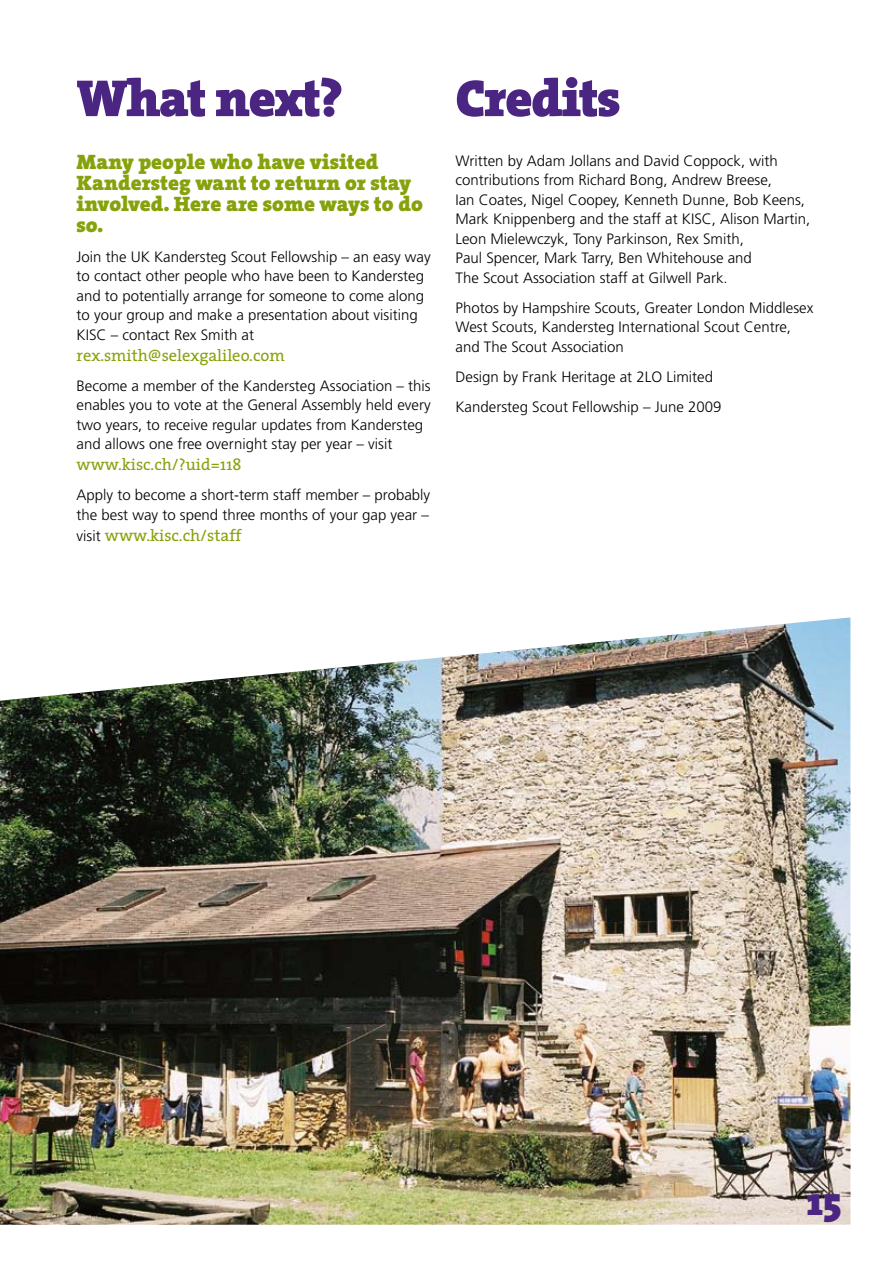
<style>
.page{position:relative;width:893px;height:1263px;background:#fff}
.page>*{position:absolute;margin:0;border:0;box-sizing:border-box;transform-origin:0 0}
.t1{font:900 52.5px "The Serif";letter-spacing:-.03em;color:#4b2582}
.t2{font:900 40.5px "The Serif";color:#4b2582}
.t3{font:900 21px/21px "The Serif";color:#86a20b}
.t4{font:16.5px "The Serif";color:#86a20b}
.t5{font:300 15px/19.5px "Frutiger";color:#000}
.s1{font-family:"Frutiger";font-weight:300;font-size:15px;color:#000}
</style>
<div class="page">
<img style="left:0;top:617px;width:850px;height:608px">
<h1 class="t1" style="left:77px;top:65px;width:268px">What next?</h1>
<h3 class="t3" style="left:77px;top:151px;width:348px">Many people who have visited<br>Kandersteg want to return or stay involved. Here are some ways to do so.</h3>
<p class="t5" style="left:77px;top:247px;width:356px">Join the UK Kandersteg Scout Fellowship – an easy way to contact other people who have been to Kandersteg and to potentially arrange for someone to come along to your group and make a presentation about visiting KISC – contact Rex Smith at</p>
<p class="t4" style="left:77px;top:344px;width:210px">rex.smith@selexgalileo.com</p>
<p class="t5" style="left:77px;top:376px;width:356px">Become a member of the Kandersteg Association – this enables you to vote at the General Assembly held every two years, to receive regular updates from Kandersteg and allows one free overnight stay per year – visit</p>
<p class="t4" style="left:77px;top:454px;width:166px">www.kisc.ch/?uid=118</p>
<p class="t5" style="left:77px;top:485px;width:355px">Apply to become a short-term staff member – probably the best way to spend three months of your gap year –</p>
<p class="t4" style="left:77px;top:524px;width:166px"><span class="s1">visit</span> www.kisc.ch/staff</p>
<h1 class="t1" style="left:455px;top:65px;width:166px">Credits</h1>
<p class="t5" style="left:455px;top:151px;width:356px">Written by Adam Jollans and David Coppock, with contributions from Richard Bong, Andrew Breese,<br>Ian Coates, Nigel Coopey, Kenneth Dunne, Bob Keens, Mark Knippenberg and the staff at KISC, Alison Martin, Leon Mielewczyk, Tony Parkinson, Rex Smith,<br>Paul Spencer, Mark Tarry, Ben Whitehouse and<br>The Scout Association staff at Gilwell Park.</p>
<p class="t5" style="left:455px;top:298px;width:359px">Photos by Hampshire Scouts, Greater London Middlesex<br>West Scouts, Kandersteg International Scout Centre, and The Scout Association</p>
<p class="t5" style="left:455px;top:361px;width:267px;line-height:30px">Design by Frank Heritage at 2LO Limited<br>Kandersteg Scout Fellowship – June 2009</p>
<h2 class="t2" style="left:807px;top:1175px;width:36px">15</h2>
</div>
